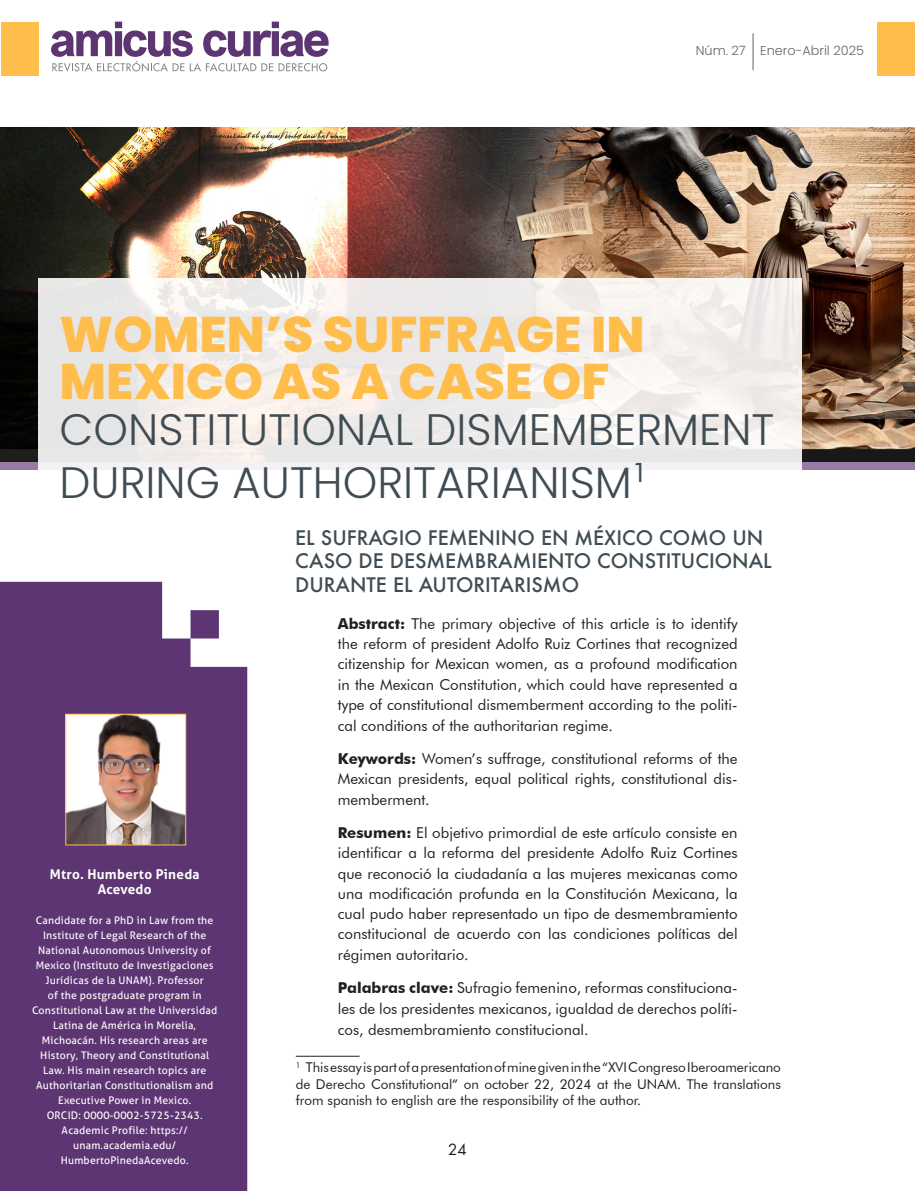
<style>
.page{position:relative;width:915px;height:1191px;background:#fff}
.page>*{position:absolute;margin:0;border:0;box-sizing:border-box;transform-origin:0 0}
.t1{font:800 49.95px/46.5px "Poppins";color:#ffbd4b}
.t2{font:300 43.95px/52.5px "Poppins";color:#404c53}
.t3{font:500 19.5px/23.4px "Futura";color:#404c53}
.t4{font:15px/20.4px "Futura BT";color:#231f20;text-align:justify}
.t5{font:15px "Futura Std";color:#231f20}
.t6{font:13.5px/16.2px "Futura BT";color:#231f20;text-align:justify}
.t7{font:700 13.5px/15px "Aller";letter-spacing:.02em;color:#fff;text-align:center}
.t8{font:300 12.75px "Poppins";color:#636366}
.t9{font:10.5px/15px "Aller";letter-spacing:.02em;color:#fff;text-align:center}
.s1{font-weight:700}
</style>
<div class="page">
<div style="left:0;top:582px;width:247px;height:609px;background:#5d3572"></div>
<div style="left:1px;top:462px;width:913px;height:8px;background:#967ca4"></div>
<img style="left:1px;top:128px;width:913px;height:334px">
<svg style="left:38px;top:279px;width:763px;height:191px;fill:#eeebe9"></svg>
<hr style="left:296px;top:1055px;width:63px;height:1px;background:#231f20">
<img style="left:67px;top:715px;width:117px;height:128px">
<div style="left:65px;top:713px;width:121px;height:132px;border:1px solid #ffbd4b"></div>
<div style="left:877px;top:22px;width:37px;height:53px;background:#ffbd4b"></div>
<div style="left:1px;top:22px;width:37px;height:53px;background:#ffbd4b"></div>
<svg style="left:51px;top:22px;width:277px;height:50px"></svg>
<hr style="left:752px;top:33px;width:1px;height:37px;background:#636366">
<p class="t8" style="left:695px;top:43px;width:170px">Núm. 27 Enero-Abril 2025</p>
<h1 class="t1" style="left:60px;top:312px;width:586px">WOMEN’S SUFFRAGE IN<br>MEXICO AS A CASE OF</h1>
<h2 class="t2" style="left:60px;top:404px;width:716px">CONSTITUTIONAL DISMEMBERMENT<br>DURING AUTHORITARIANISM<sup>1</sup></h2>
<h3 class="t3" style="left:295px;top:525px;width:478px">EL SUFRAGIO FEMENINO EN MÉXICO COMO UN<br>CASO DE DESMEMBRAMIENTO CONSTITUCIONAL<br>DURANTE EL AUTORITARISMO</h3>
<p class="t4" style="left:338px;top:613px;width:401px"><span class="s1">Abstract:</span> The primary objective of this article is to identify the reform of president Adolfo Ruiz Cortines that recognized citizenship for Mexican women, as a profound modification in the Mexican Constitution, which could have represented a type of constitutional dismemberment according to the politi&shy;cal conditions of the authoritarian regime.</p>
<p class="t4" style="left:338px;top:748px;width:401px"><span class="s1">Keywords:</span> Women’s suffrage, constitutional reforms of the Mexican presidents, equal political rights, constitutional dis&shy;memberment.</p>
<p class="t4" style="left:338px;top:822px;width:401px"><span class="s1">Resumen:</span> El objetivo primordial de este artículo consiste en identificar a la reforma del presidente Adolfo Ruiz Cortines que reconoció la ciudadanía a las mujeres mexicanas como una modificación profunda en la Constitución Mexicana, la cual pudo haber representado un tipo de desmembramiento constitucional de acuerdo con las condiciones políticas del régimen autoritario.</p>
<p class="t4" style="left:338px;top:977px;width:401px"><span class="s1">Palabras clave:</span> Sufragio femenino, reformas constituciona&shy;les de los presidentes mexicanos, igualdad de derechos políti&shy;cos, desmembramiento constitucional.</p>
<p class="t6" style="left:296px;top:1059px;width:486px"><sup>1</sup> This essay is part of a presentation of mine given in the “XVI Congreso Iberoamericano de Derecho Constitutional” on october 22, 2024 at the UNAM. The translations from spanish to english are the responsibility of the author.</p>
<p class="t7" style="left:50px;top:866px;width:151px">Mtro. Humberto Pineda<br>Acevedo</p>
<p class="t9" style="left:32px;top:912px;width:187px">Candidate for a PhD in Law from the<br>Institute of Legal Research of the<br>National Autonomous University of<br>Mexico (Instituto de Investigaciones<br>Jurídicas de la UNAM). Professor<br>of the postgraduate program in<br>Constitutional Law at the Universidad<br>Latina de América in Morelia,<br>Michoacán. His research areas are<br>History, Theory and Constitutional<br>Law. His main research topics are<br>Authoritarian Constitutionalism and<br>Executive Power in Mexico.<br>ORCID: 0000-0002-5725-2343.<br>Academic Profile: https:// unam.academia.edu/<br>HumbertoPinedaAcevedo.</p>
<p class="t5" style="left:448px;top:1139px;width:20px">24</p>
</div>
